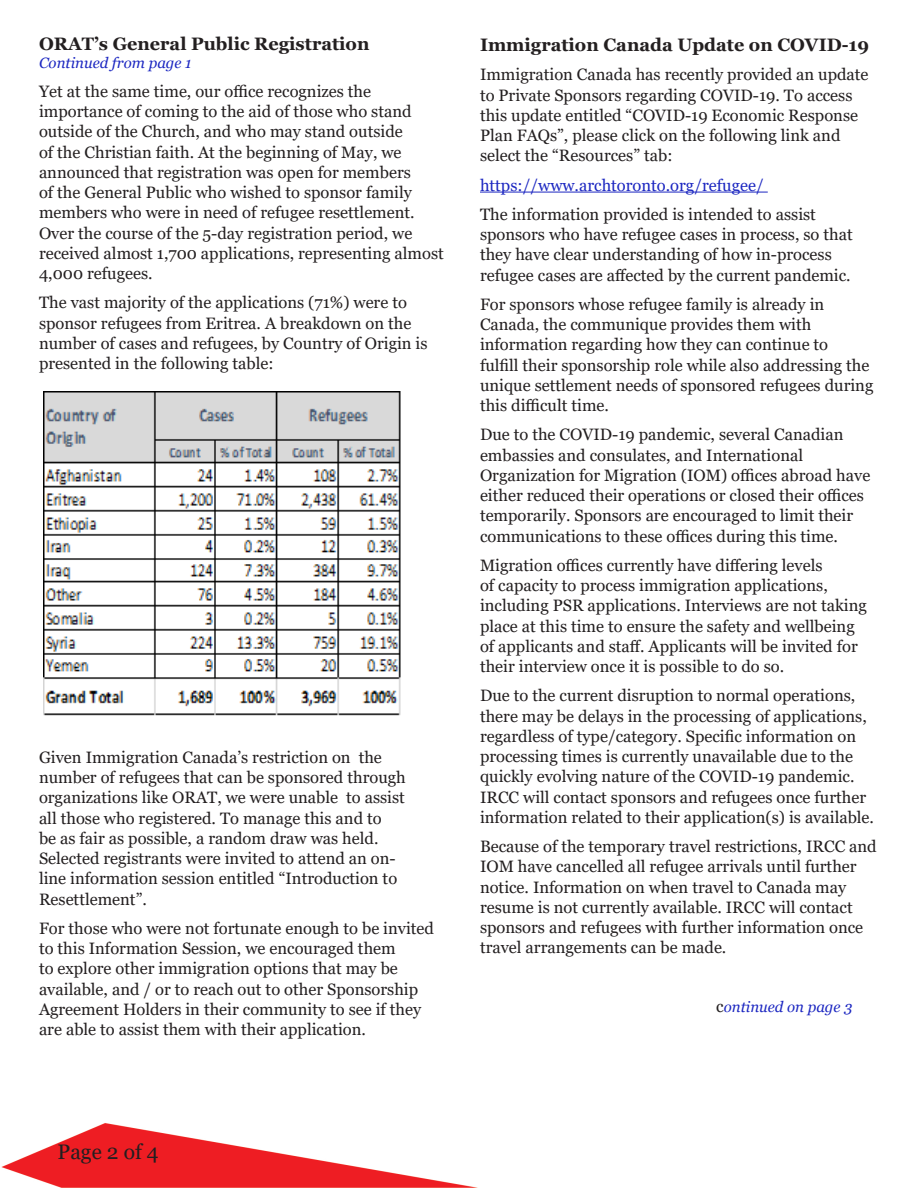
<style>
.page{position:relative;width:918px;height:1188px;background:#fff}
.page>*{position:absolute;margin:0;border:0;box-sizing:border-box;transform-origin:0 0}
.t1{font:21px "Georgia";color:#231f20}
.Text{font:700 18px "Georgia";color:#231f20}
.Text-2{font:16.5px/20.2px "Georgia";color:#231f20}
.Text-3{font:16.5px "Georgia";color:#1c27c1}
.Text-4{font:italic 15px "Georgia";color:#1c27c1}
.s1{font-style:normal;font-size:16.5px;color:#231f20}
</style>
<div class="page">
<img style="left:1px;top:191px;width:767px;height:997px">
<hr style="left:480px;top:192px;width:288px;height:1px;background:#1c27c1">
<img style="left:43px;top:392px;width:359px;height:325px">
<p class="Text" style="left:39px;top:32px;width:332px">ORAT’s General Public Registration</p>
<p class="Text-4" style="left:39px;top:53px;width:154px">Continued from page 1</p>
<p class="Text-2" style="left:39px;top:81px;width:406px">Yet at the same time, our office recognizes the importance of coming to the aid of those who stand outside of the Church, and who may stand outside<br>of the Christian faith. At the beginning of May, we announced that registration was open for members<br>of the General Public who wished to sponsor family members who were in need of refugee resettlement.<br>Over the course of the 5-day registration period, we received almost 1,700 applications, representing almost 4,000 refugees.</p>
<p class="Text-2" style="left:39px;top:293px;width:390px">The vast majority of the applications (71%) were to sponsor refugees from Eritrea. A breakdown on the number of cases and refugees, by Country of Origin is presented in the following table:</p>
<p class="Text-2" style="left:39px;top:747px;width:368px">Given Immigration Canada’s restriction on the number of refugees that can be sponsored through organizations like ORAT, we were unable to assist all those who registered. To manage this and to<br>be as fair as possible, a random draw was held.<br>Selected registrants were invited to attend an on&shy;line information session entitled “Introduction to Resettlement”.</p>
<p class="Text-2" style="left:39px;top:918px;width:397px">For those who were not fortunate enough to be invited to this Information Session, we encouraged them<br>to explore other immigration options that may be available, and / or to reach out to other Sponsorship Agreement Holders in their community to see if they are able to assist them with their application.</p>
<p class="Text" style="left:480px;top:33px;width:391px">Immigration Canada Update on COVID-19</p>
<p class="Text-2" style="left:480px;top:65px;width:390px">Immigration Canada has recently provided an update to Private Sponsors regarding COVID-19. To access this update entitled “COVID-19 Economic Response Plan FAQs”, please click on the following link and select the “Resources” tab:</p>
<p class="Text-3" style="left:480px;top:175px;width:285px">https://www.archtoronto.org/refugee/</p>
<p class="Text-2" style="left:480px;top:204px;width:374px">The information provided is intended to assist sponsors who have refugee cases in process, so that they have clear understanding of how in-process refugee cases are affected by the current pandemic.</p>
<p class="Text-2" style="left:480px;top:294px;width:395px">For sponsors whose refugee family is already in Canada, the communique provides them with information regarding how they can continue to<br>fulfill their sponsorship role while also addressing the unique settlement needs of sponsored refugees during this difficult time.</p>
<p class="Text-2" style="left:480px;top:425px;width:392px">Due to the COVID-19 pandemic, several Canadian embassies and consulates, and International Organization for Migration (IOM) offices abroad have either reduced their operations or closed their offices temporarily. Sponsors are encouraged to limit their communications to these offices during this time.</p>
<p class="Text-2" style="left:480px;top:555px;width:388px">Migration offices currently have differing levels<br>of capacity to process immigration applications, including PSR applications. Interviews are not taking place at this time to ensure the safety and wellbeing of applicants and staff. Applicants will be invited for their interview once it is possible to do so.</p>
<p class="Text-2" style="left:480px;top:686px;width:396px">Due to the current disruption to normal operations, there may be delays in the processing of applications, regardless of type/category. Specific information on processing times is currently unavailable due to the quickly evolving nature of the COVID-19 pandemic.<br>IRCC will contact sponsors and refugees once further information related to their application(s) is available.</p>
<p class="Text-2" style="left:480px;top:837px;width:398px">Because of the temporary travel restrictions, IRCC and IOM have cancelled all refugee arrivals until further notice. Information on when travel to Canada may resume is not currently available. IRCC will contact sponsors and refugees with further information once travel arrangements can be made.</p>
<p class="Text-4" style="left:716px;top:997px;width:138px"><span class="s1">c</span>ontinued on page 3</p>
<p class="t1" style="left:58px;top:1140px;width:103px">Page 2 of 4</p>
</div>
